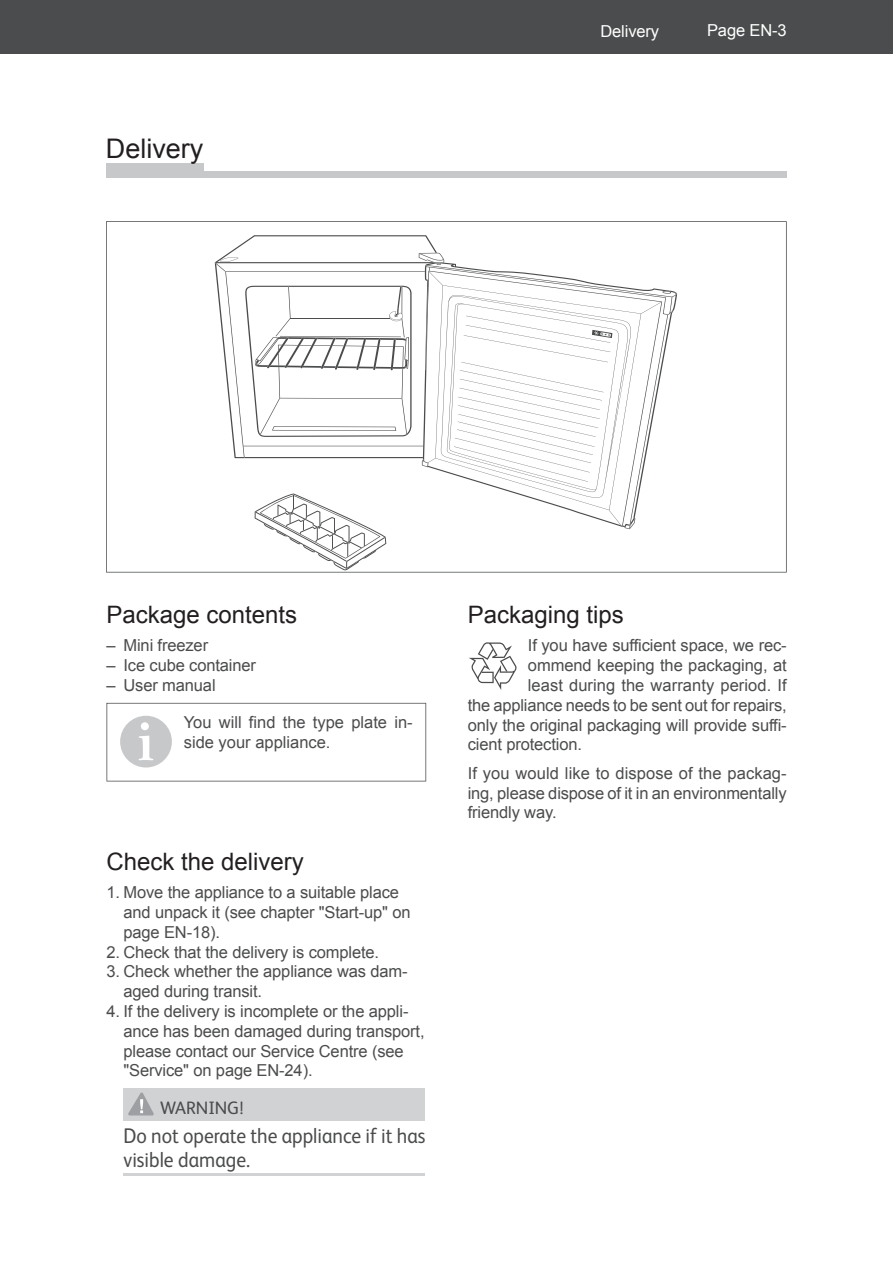
<style>
.page{position:relative;width:893px;height:1263px;background:#fff}
.page>*{position:absolute;margin:0;border:0;box-sizing:border-box;transform-origin:0 0}
.t1{font:27px "Arial";color:#231f20}
.t2{font:24px "Arial";color:#231f20}
.t3{font:21.3px/23.4px "FS Albert";color:#4b4c4d;scale:.92 1}
.t4{font:18px "FS Albert";letter-spacing:-.005em;color:#4b4c4d}
.t5{font:16.5px/19.8px "Arial";letter-spacing:-.01em;color:#4b4c4d}
.t6{font:16.5px "Arial";letter-spacing:-.01em;color:#fff}
</style>
<div class="page">
<div style="left:0;top:0;width:893px;height:54px;background:#4b4c4d"></div>
<div style="left:106px;top:163px;width:97px;height:12px;background:#c7c8ca"></div>
<div style="left:106px;top:171px;width:681px;height:6px;background:#c7c8ca"></div>
<div style="left:123px;top:1088px;width:302px;height:33px;background:#d1d2d4"></div>
<hr style="left:123px;top:1173px;width:302px;height:3px;background:#d1d2d4">
<svg style="left:106px;top:703px;width:320px;height:78px"></svg>
<svg style="left:129px;top:1092px;width:25px;height:24px"></svg>
<svg style="left:106px;top:221px;width:681px;height:352px"></svg>
<svg style="left:215px;top:235px;width:461px;height:335px"></svg>
<svg style="left:469px;top:642px;width:47px;height:48px"></svg>
<h1 class="t1" style="left:106px;top:134px;width:99px">Delivery</h1>
<p class="t6" style="left:600px;top:22px;width:60px">Delivery</p>
<p class="t6" style="left:707px;top:22px;width:81px">Page EN-3</p>
<h2 class="t2" style="left:106px;top:601px;width:192px">Package contents</h2>
<p class="t5" style="left:106px;top:636px;width:103px">– Mini freezer</p>
<p class="t5" style="left:106px;top:656px;width:151px">– Ice cube container</p>
<p class="t5" style="left:106px;top:675px;width:111px">– User manual</p>
<p class="t5" style="left:184px;top:713px;width:230px">You will find the type plate in&shy;side your appliance.</p>
<h2 class="t2" style="left:106px;top:848px;width:199px">Check the delivery</h2>
<p class="t5" style="left:123px;top:883px;width:289px;text-indent:-17px">1. Move the appliance to a suitable place and unpack it (see chapter "Start-up" on page EN-18).</p>
<p class="t5" style="left:106px;top:942px;width:274px">2. Check that the delivery is complete.</p>
<p class="t5" style="left:123px;top:962px;width:286px;text-indent:-17px">3. Check whether the appliance was dam&shy;aged during transit.</p>
<p class="t5" style="left:123px;top:1001px;width:303px;text-indent:-17px">4. If the delivery is incomplete or the appli&shy;ance has been damaged during transport, please contact our Service Centre (see "Service" on page EN-24).</p>
<p class="t4" style="left:160px;top:1101px;width:85px">WARNING!</p>
<p class="t3" style="left:123px;top:1126px;width:330px">Do not operate the appliance if it has visible damage.</p>
<h2 class="t2" style="left:468px;top:601px;width:158px">Packaging tips</h2>
<p class="t5" style="left:528px;top:636px;width:260px">If you have sufficient space, we rec-</p>
<p class="t5" style="left:528px;top:656px;width:260px">ommend keeping the packaging, at</p>
<p class="t5" style="left:528px;top:675px;width:260px">least during the warranty period. If</p>
<p class="t5" style="left:468px;top:695px;width:320px">the appliance needs to be sent out for repairs,</p>
<p class="t5" style="left:468px;top:715px;width:320px">only the original packaging will provide suffi-</p>
<p class="t5" style="left:468px;top:735px;width:116px">cient protection.</p>
<p class="t5" style="left:468px;top:763px;width:320px;text-align:justify">If you would like to dispose of the packag&shy;ing, please dispose of it in an environmentally friendly way.</p>
</div>
